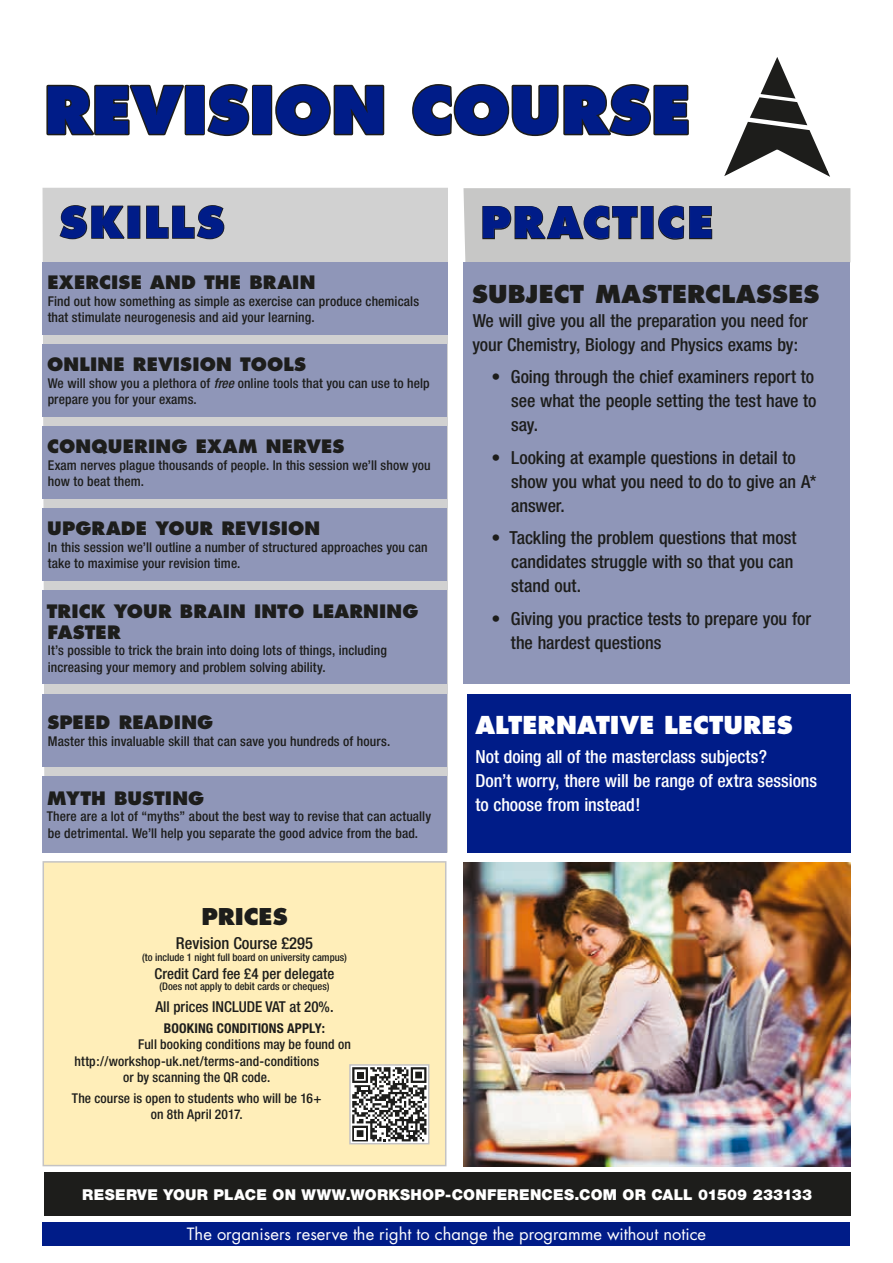
<style>
.page{position:relative;width:893px;height:1263px;background:#fff}
.page>*{position:absolute;margin:0;border:0;box-sizing:border-box;transform-origin:0 0}
.t1{font:800 63px "Futura";color:#001c88}
.t2{font:800 42px "Futura";letter-spacing:.04em;color:#001c88}
.t3{font:800 24px "Futura";letter-spacing:.01em;color:#1d1d1b}
.t4{font:800 24px "Futura";letter-spacing:.005em;color:#fff}
.t5{font:800 22.5px "Futura";color:#1d1d1b}
.t6{font:500 condensed 18px/24px "Helvetica Neue";letter-spacing:-.005em;color:#1d1d1b}
.t7{font:800 18px/21px "Futura";letter-spacing:.01em;color:#1d1d1b}
.t8{font:500 condensed 18px/24px "Helvetica Neue";letter-spacing:-.005em;color:#fff}
.t9{font:16.5px "Futura";color:#fff}
.t10{font:500 condensed 16.5px "Helvetica Neue";color:#1d1d1b}
.t11{font:900 15px "Helvetica Neue";letter-spacing:.015em;color:#fff}
.t12{font:500 condensed 15px "Helvetica Neue";color:#1d1d1b}
.t13{font:500 condensed 13.5px/16.5px "Helvetica Neue";letter-spacing:.01em;color:#1d1d1b}
.t14{font:700 condensed 13.5px "Helvetica Neue";letter-spacing:.01em;color:#1d1d1b}
.t15{font:500 condensed 10.5px "Helvetica Neue";color:#1d1d1b}
.s1{font-style:italic}
</style>
<div class="page">
<div style="left:43px;top:1222px;width:807px;height:24px;background:#001c88"></div>
<svg style="left:724px;top:57px;width:106px;height:120px"></svg>
<div style="left:43px;top:188px;width:405px;height:665px;background:#d1d1d1"></div>
<svg style="left:59px;top:204px;width:68px;height:36px;background:#adadad"></svg>
<div style="left:127px;top:206px;width:13px;height:33px;border:2px solid #1d1d1b"></div>
<svg style="left:145px;top:204px;width:80px;height:36px;background:#afafaf"></svg>
<svg style="left:463px;top:188px;width:387px;height:74px;background:#bebebc"></svg>
<div style="left:43px;top:262px;width:405px;height:73px;background:#8f96b8"></div>
<div style="left:463px;top:262px;width:387px;height:422px;background:#8f96b8"></div>
<div style="left:43px;top:344px;width:404px;height:73px;background:#8f96b8"></div>
<div style="left:43px;top:426px;width:404px;height:73px;background:#8f96b8"></div>
<div style="left:43px;top:509px;width:404px;height:72px;background:#8f96b8"></div>
<div style="left:43px;top:591px;width:404px;height:93px;background:#8f96b8"></div>
<div style="left:43px;top:694px;width:404px;height:72px;background:#8f96b8"></div>
<div style="left:43px;top:776px;width:404px;height:77px;background:#8f96b8"></div>
<div style="left:467px;top:694px;width:383px;height:159px;background:#001c88"></div>
<div style="left:43px;top:862px;width:403px;height:303px;background:#ffeeb9"></div>
<div style="left:43px;top:861px;width:403px;height:305px;border:2px solid #c4c3c4"></div>
<svg style="left:352px;top:1067px;width:74px;height:74px;background:#868685"></svg>
<div style="left:349px;top:1064px;width:80px;height:80px;border:2px solid #c4c3c4"></div>
<div style="left:44px;top:1172px;width:806px;height:44px;background:#1d1d1b"></div>
<svg style="left:46px;top:84px;width:140px;height:52px"></svg>
<div style="left:185px;top:85px;width:20px;height:50px;border:3px solid #1d1d1b"></div>
<svg style="left:207px;top:84px;width:43px;height:53px"></svg>
<div style="left:252px;top:85px;width:20px;height:50px;border:3px solid #1d1d1b"></div>
<svg style="left:275px;top:84px;width:110px;height:53px"></svg>
<svg style="left:412px;top:84px;width:277px;height:53px"></svg>
<img style="left:463px;top:862px;width:387px;height:304px">
<h1 class="t1" style="left:44px;top:71px;width:648px">REVISION COURSE</h1>
<h2 class="t2" style="left:60px;top:196px;width:167px">SKILLS</h2>
<h2 class="t2" style="left:480px;top:197px;width:235px">PRACTICE</h2>
<h3 class="t7" style="left:48px;top:272px;width:269px">EXERCISE AND THE BRAIN</h3>
<p class="t13" style="left:48px;top:292px;width:373px">Find out how something as simple as exercise can produce chemicals that stimulate neurogenesis and aid your learning.</p>
<h3 class="t3" style="left:472px;top:279px;width:349px">SUBJECT MASTERCLASSES</h3>
<h3 class="t6" style="left:472px;top:308px;width:337px">We will give you all the preparation you need for your Chemistry, Biology and Physics exams by:</h3>
<h3 class="t6" style="left:511px;top:365px;width:307px;text-indent:-20px">• Going through the chief examiners report to see what the people setting the test have to say.</h3>
<h3 class="t6" style="left:511px;top:445px;width:307px;text-indent:-20px">• Looking at example questions in detail to show you what you need to do to give an A* answer.</h3>
<h3 class="t6" style="left:511px;top:525px;width:287px;text-indent:-20px">• Tackling the problem questions that most candidates struggle with so that you can stand out.</h3>
<h3 class="t6" style="left:511px;top:606px;width:302px;text-indent:-20px">• Giving you practice tests to prepare you for the hardest questions</h3>
<h3 class="t7" style="left:47px;top:354px;width:261px">ONLINE REVISION TOOLS</h3>
<p class="t13" style="left:48px;top:374px;width:384px">We will show you a plethora of <span class="s1">free</span> online tools that you can use to help prepare you for your exams.</p>
<h3 class="t7" style="left:47px;top:436px;width:299px">CONQUERING EXAM NERVES</h3>
<p class="t13" style="left:48px;top:457px;width:384px">Exam nerves plague thousands of people. In this session we’ll show you how to beat them.</p>
<h3 class="t7" style="left:47px;top:518px;width:274px">UPGRADE YOUR REVISION</h3>
<p class="t13" style="left:48px;top:539px;width:381px">In this session we’ll outline a number of structured approaches you can take to maximise your revision time.</p>
<h3 class="t7" style="left:47px;top:600px;width:373px">TRICK YOUR BRAIN INTO LEARNING<br>FASTER</h3>
<p class="t13" style="left:48px;top:642px;width:341px">It’s possible to trick the brain into doing lots of things, including increasing your memory and problem solving ability.</p>
<h3 class="t7" style="left:47px;top:712px;width:167px">SPEED READING</h3>
<p class="t13" style="left:48px;top:732px;width:344px">Master this invaluable skill that can save you hundreds of hours.</p>
<h3 class="t7" style="left:47px;top:788px;width:159px">MYTH BUSTING</h3>
<p class="t13" style="left:47px;top:808px;width:386px">There are a lot of “myths” about the best way to revise that can actually be detrimental. We’ll help you separate the good advice from the bad.</p>
<h3 class="t5" style="left:201px;top:903px;width:88px">PRICES</h3>
<p class="t10" style="left:176px;top:933px;width:139px">Revision Course £295</p>
<p class="t15" style="left:142px;top:951px;width:206px">(to include 1 night full board on university campus)</p>
<p class="t12" style="left:155px;top:965px;width:181px">Credit Card fee £4 per delegate</p>
<p class="t15" style="left:159px;top:980px;width:172px">(Does not apply to debit cards or cheques)</p>
<p class="t12" style="left:155px;top:997px;width:180px">All prices INCLUDE VAT at 20%.</p>
<p class="t14" style="left:164px;top:1020px;width:163px">BOOKING CONDITIONS APPLY:</p>
<p class="t13" style="left:138px;top:1036px;width:214px">Full booking conditions may be found on</p>
<p class="t13" style="left:74px;top:1052px;width:246px">http://workshop-uk.net/terms-and-conditions</p>
<p class="t13" style="left:123px;top:1069px;width:149px">or by scanning the QR code.</p>
<p class="t13" style="left:72px;top:1090px;width:251px;text-align:center">The course is open to students who will be 16+ on 8th April 2017.</p>
<h3 class="t4" style="left:475px;top:710px;width:319px">ALTERNATIVE LECTURES</h3>
<h3 class="t8" style="left:475px;top:744px;width:343px">Not doing all of the masterclass subjects?<br>Don’t worry, there will be range of extra sessions to choose from instead!</h3>
<p class="t11" style="left:82px;top:1185px;width:731px">RESERVE YOUR PLACE ON WWW.WORKSHOP-CONFERENCES.COM OR CALL 01509 233133</p>
<p class="t9" style="left:187px;top:1223px;width:521px">The organisers reserve the right to change the programme without notice</p>
</div>
